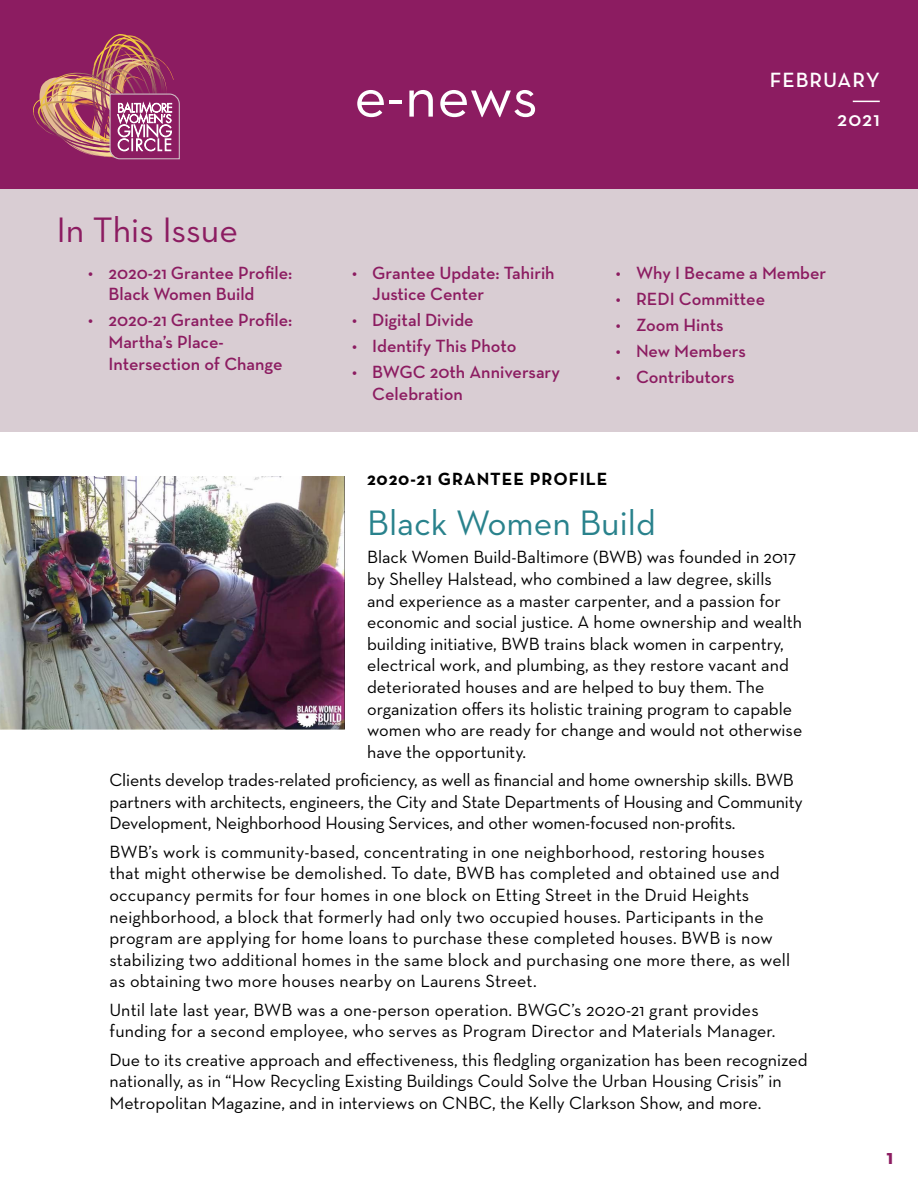
<style>
.page{position:relative;width:918px;height:1188px;background:#fff}
.page>*{position:absolute;margin:0;border:0;box-sizing:border-box;transform-origin:0 0}
.t1{font:63px "Neutra Text";color:#fff}
.t2{font:36px "Neutra Text";color:#29828c}
.t3{font:36px "Neutra Text";letter-spacing:-.005em;color:#8c1c61}
.t4{font:600 21px/38.7px "Neutra Text";letter-spacing:.05em;color:#fff;text-align:right}
.t5{font:700 21px "Neutra Text";color:#8c1c61}
.t6{font:18px/21.6px "Neutra Text";color:#000}
.t7{font:600 18px/21.6px "Neutra Text";color:#8c1c61}
.t8{font:700 18px "Neutra Text";letter-spacing:.05em;color:#000}
</style>
<div class="page">
<div style="left:0;top:0;width:918px;height:189px;background:#8c1c61"></div>
<div style="left:0;top:189px;width:918px;height:243px;background:#d9cdd3"></div>
<svg style="left:853px;top:101px;width:27px;height:1px"></svg>
<svg style="left:33px;top:34px;width:147px;height:126px"></svg>
<img style="left:0;top:477px;width:345px;height:253px">
<h2 class="t3" style="left:56px;top:208px;width:183px">In This Issue</h2>
<p class="t7" style="left:109px;top:262px;width:185px;text-indent:-20px">• 2020-21 Grantee Profile:<br>Black Women Build</p>
<p class="t7" style="left:109px;top:309px;width:185px;text-indent:-20px">• 2020-21 Grantee Profile:<br>Martha’s Place-<br>Intersection of Change</p>
<h1 class="t1" style="left:354px;top:57px;width:185px">e-news</h1>
<p class="t7" style="left:372px;top:262px;width:184px;text-indent:-20px">• Grantee Update: Tahirih<br>Justice Center</p>
<p class="t7" style="left:352px;top:309px;width:123px">• Digital Divide</p>
<p class="t7" style="left:352px;top:335px;width:166px">• Identify This Photo</p>
<p class="t7" style="left:372px;top:361px;width:189px;text-indent:-20px">• BWGC 20th Anniversary<br>Celebration</p>
<p class="t4" style="left:770px;top:60px;width:112px">FEBRUARY<br>2021</p>
<p class="t7" style="left:616px;top:262px;width:212px">• Why I Became a Member</p>
<p class="t7" style="left:616px;top:288px;width:151px">• REDI Committee</p>
<p class="t7" style="left:616px;top:313px;width:109px">• Zoom Hints</p>
<p class="t7" style="left:616px;top:339px;width:132px">• New Members</p>
<p class="t7" style="left:616px;top:365px;width:120px">• Contributors</p>
<p class="t8" style="left:367px;top:468px;width:242px">2020-21 GRANTEE PROFILE</p>
<h2 class="t2" style="left:367px;top:501px;width:290px">Black Women Build</h2>
<p class="t6" style="left:367px;top:546px;width:437px">Black Women Build-Baltimore (BWB) was founded in 2017 by Shelley Halstead, who combined a law degree, skills and experience as a master carpenter, and a passion for economic and social justice. A home ownership and wealth building initiative, BWB trains black women in carpentry, electrical work, and plumbing, as they restore vacant and deteriorated houses and are helped to buy them. The organization offers its holistic training program to capable women who are ready for change and would not otherwise have the opportunity.</p>
<p class="t6" style="left:109px;top:769px;width:695px">Clients develop trades-related proficiency, as well as financial and home ownership skills. BWB partners with architects, engineers, the City and State Departments of Housing and Community<br>Development, Neighborhood Housing Services, and other women-focused non-profits.</p>
<p class="t6" style="left:109px;top:840px;width:682px">BWB’s work is community-based, concentrating in one neighborhood, restoring houses that might otherwise be demolished. To date, BWB has completed and obtained use and occupancy permits for four homes in one block on Etting Street in the Druid Heights neighborhood, a block that formerly had only two occupied houses. Participants in the program are applying for home loans to purchase these completed houses. BWB is now stabilizing two additional homes in the same block and purchasing one more there, as well as obtaining two more houses nearby on Laurens Street.</p>
<p class="t6" style="left:109px;top:998px;width:667px">Until late last year, BWB was a one-person operation. BWGC’s 2020-21 grant provides funding for a second employee, who serves as Program Director and Materials Manager.</p>
<p class="t6" style="left:109px;top:1048px;width:700px">Due to its creative approach and effectiveness, this fledgling organization has been recognized nationally, as in “How Recycling Existing Buildings Could Solve the Urban Housing Crisis” in<br>Metropolitan Magazine, and in interviews on CNBC, the Kelly Clarkson Show, and more.</p>
<p class="t5" style="left:887px;top:1144px;width:8px">1</p>
</div>
